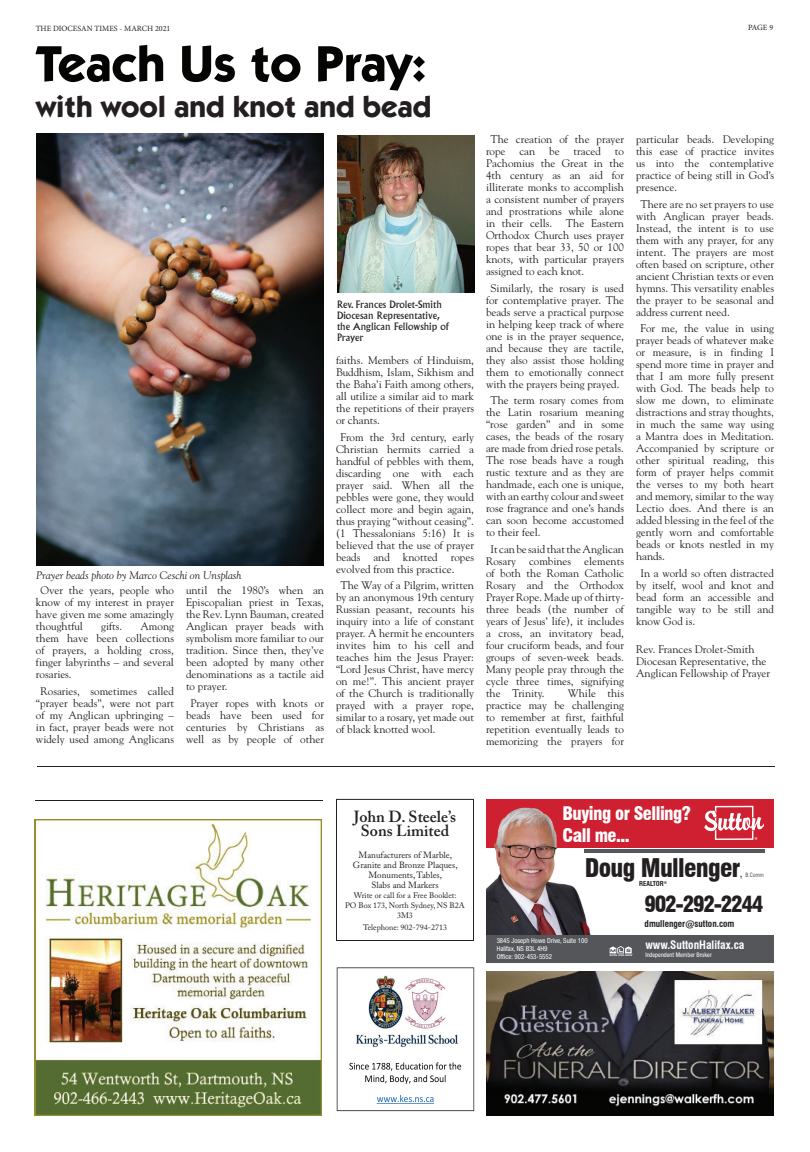
<style>
.page{position:relative;width:810px;height:1152px;background:#fff}
.page>*{position:absolute;margin:0;border:0;box-sizing:border-box;transform-origin:0 0}
.t1{font:700 51px "ITC Kabel Std";color:#040503}
.t2{font:700 30px "ITC Kabel Std";color:#231f20}
.t3{font:900 condensed 25.1px "Swiss 721 BT";letter-spacing:-.03em;color:#231f20}
.t4{font:900 condensed 21.7px "Swiss 721 BT";letter-spacing:-.06em;color:#231f20}
.t5{font:900 condensed 18.3px/21.9px "Swiss 721 BT";letter-spacing:-.03em;color:#fff}
.t6{font:600 16px/14px "Adobe Caslon Pro";color:#231f20;text-align:center}
.t7{font:700 condensed 11.4px "Swiss 721 BT";color:#fff}
.t8{font:11px/12px "Goudy Std";color:#231f20;text-align:justify}
.t9{font:italic 11px "Goudy Std";color:#231f20}
.t10{font:10px/11px "Albertus MT Std";color:#231f20}
.t11{font:700 condensed 9.1px "Swiss 721 BT";color:#231f20}
.t12{font:9px/10px "Adobe Caslon Pro";color:#231f20;text-align:center}
.t13{font:8px/10px "Adobe Caslon Pro";color:#231f20;text-align:center}
.t14{font:8px "Minion Pro";color:#231f20}
.t15{font:condensed 6.9px/7.7px "Helvetica Neue LT Std";color:#fff}
.t16{font:700 condensed 6.7px "Swiss 721 BT";color:#231f20}
.t17{font:condensed 6.3px "Helvetica Neue LT Std";color:#fff}
.s1{font-weight:400;font-size:11.4px}
.s2{font-weight:300;font-size:5.7px}
</style>
<div class="page">
<hr style="left:37px;top:766px;width:738px;height:1px;background:#231f20">
<img style="left:486px;top:971px;width:288px;height:144px">
<div style="left:486px;top:799px;width:288px;height:48px;background:#cf2032"></div>
<hr style="left:584px;top:849px;width:181px;height:3px;background:#54565a">
<img style="left:486px;top:803px;width:105px;height:133px">
<svg style="left:584px;top:849px;width:7px;height:3px"></svg>
<div style="left:486px;top:936px;width:288px;height:27px;background:#54565a"></div>
<svg style="left:610px;top:946px;width:23px;height:10px"></svg>
<svg style="left:704px;top:806px;width:60px;height:34px"></svg>
<img style="left:34px;top:819px;width:288px;height:297px">
<hr style="left:35px;top:800px;width:288px;height:1px;background:#231f20">
<img style="left:336px;top:967px;width:139px;height:145px">
<svg style="left:336px;top:799px;width:138px;height:142px"></svg>
<img style="left:337px;top:135px;width:138px;height:158px">
<img style="left:36px;top:134px;width:288px;height:432px">
<p class="t14" style="left:36px;top:25px;width:136px">THE DIOCESAN TIMES - MARCH 2021</p>
<p class="t14" style="left:748px;top:25px;width:27px">PAGE 9</p>
<h1 class="t1" style="left:36px;top:45px;width:392px">Teach Us to Pray:</h1>
<h2 class="t2" style="left:36px;top:96px;width:397px">with wool and knot and bead</h2>
<p class="t9" style="left:36px;top:569px;width:207px">Prayer beads photo by Marco Ceschi on Unsplash</p>
<p class="t8" style="left:36px;top:585px;width:140px;text-indent:5px">Over the years, people who know of my interest in prayer have given me some amazingly thoughtful</p>
<p class="t8" style="left:101px;top:621px;width:23px">gifts.</p>
<p class="t8" style="left:36px;top:621px;width:140px;text-indent:104px">Among them have been collections of prayers, a holding cross, finger labyrinths – and several rosaries.</p>
<p class="t8" style="left:36px;top:685px;width:140px;text-align:center">Rosaries, sometimes called “prayer beads”, were not part of my Anglican upbringing – in fact, prayer beads were not widely used among Anglicans</p>
<p class="t8" style="left:186px;top:585px;width:140px">until the 1980’s when an Episcopalian priest in Texas, the Rev. Lynn Bauman, created Anglican prayer beads with symbolism more familiar to our tradition. Since then, they’ve been adopted by many other denominations as a tactile aid to prayer.</p>
<p class="t8" style="left:186px;top:697px;width:140px;text-align:center">Prayer ropes with knots or beads have been used for centuries by Christians as well as by people of other</p>
<p class="t10" style="left:337px;top:300px;width:114px">Rev. Frances Drolet-Smith<br>Diocesan Representative, the Anglican Fellowship of<br>Prayer</p>
<p class="t8" style="left:336px;top:355px;width:140px">faiths. Members of Hinduism, Buddhism, Islam, Sikhism and the Baha’i Faith among others, all utilize a similar aid to mark the repetitions of their prayers or chants.</p>
<p class="t8" style="left:336px;top:431px;width:140px;text-indent:5px">From the 3rd century, early Christian hermits carried a handful of pebbles with them, discarding one with each prayer said. When all the pebbles were gone, they would collect more and begin again, thus praying “without ceasing”. (1 Thessalonians 5:16) It is believed that the use of prayer beads and knotted ropes evolved from this practice.</p>
<p class="t8" style="left:336px;top:580px;width:140px;text-indent:5px">The Way of a Pilgrim, written by an anonymous 19th century Russian peasant, recounts his inquiry into a life of constant prayer. A hermit he encounters invites him to his cell and teaches him the Jesus Prayer: “Lord Jesus Christ, have mercy on me!”. This ancient prayer of the Church is traditionally prayed with a prayer rope, similar to a rosary, yet made out of black knotted wool.</p>
<p class="t8" style="left:486px;top:134px;width:140px;text-indent:5px">The creation of the prayer rope</p>
<p class="t8" style="left:519px;top:146px;width:17px">can</p>
<p class="t8" style="left:549px;top:146px;width:12px">be</p>
<p class="t8" style="left:573px;top:146px;width:29px">traced</p>
<p class="t8" style="left:486px;top:146px;width:140px;text-indent:129px">to Pachomius the Great in the 4th century as an aid for illiterate monks to accomplish a consistent number of prayers and prostrations while alone in their cells. The Eastern Orthodox Church uses prayer ropes that bear 33, 50 or 100 knots, with particular prayers assigned to each knot.</p>
<p class="t8" style="left:486px;top:282px;width:140px;text-align:center">Similarly, the rosary is used for contemplative prayer. The beads serve a practical purpose in helping keep track of where one is in the prayer sequence, and because they are tactile, they also assist those holding them to emotionally connect with the prayers being prayed.</p>
<p class="t8" style="left:486px;top:395px;width:140px;text-indent:5px">The term rosary comes from the Latin rosarium meaning “rose garden” and in some cases, the beads of the rosary are made from dried rose petals.<br>The rose beads have a rough rustic texture and as they are handmade, each one is unique, with an earthy colour and sweet rose fragrance and one’s hands can soon become accustomed to their feel.</p>
<p class="t8" style="left:486px;top:543px;width:140px;text-indent:5px">It can be said that the Anglican Rosary combines elements of both the Roman Catholic Rosary and the Orthodox Prayer Rope. Made up of thirty&shy;three beads (the number of years of Jesus’ life), it includes a cross, an invitatory bead, four cruciform beads, and four groups of seven-week beads.<br>Many people pray through the cycle three times, signifying the Trinity.</p>
<p class="t8" style="left:486px;top:687px;width:140px;text-indent:82px">While this practice may be challenging to remember at first, faithful repetition eventually leads to memorizing the prayers for</p>
<p class="t8" style="left:636px;top:134px;width:140px">particular beads. Developing this ease of practice invites us into the contemplative practice of being still in God’s presence.</p>
<p class="t8" style="left:636px;top:198px;width:140px;text-indent:5px">There are no set prayers to use with Anglican prayer beads.<br>Instead, the intent is to use them with any prayer, for any intent. The prayers are most often based on scripture, other ancient Christian texts or even hymns. This versatility enables the prayer to be seasonal and address current need.</p>
<p class="t8" style="left:636px;top:323px;width:140px;text-indent:5px">For me, the value in using prayer beads of whatever make or measure, is in finding I spend more time in prayer and that I am more fully present with God. The beads help to slow me down, to eliminate distractions and stray thoughts, in much the same way using a Mantra does in Meditation.<br>Accompanied by scripture or other spiritual reading, this form of prayer helps commit the verses to my both heart and memory, similar to the way Lectio does. And there is an added blessing in the feel of the gently worn and comfortable beads or knots nestled in my hands.</p>
<p class="t8" style="left:636px;top:567px;width:140px;text-indent:5px">In a world so often distracted by itself, wool and knot and bead form an accessible and tangible way to be still and know God is.</p>
<p class="t8" style="left:636px;top:644px;width:136px;text-align:left">Rev. Frances Drolet-Smith<br>Diocesan Representative, the<br>Anglican Fellowship of Prayer</p>
<h3 class="t6" style="left:354px;top:811px;width:104px">John D. Steele’s<br>Sons Limited</h3>
<p class="t12" style="left:353px;top:851px;width:106px">Manufacturers of Marble,<br>Granite and Bronze Plaques,<br>Monuments, Tables,<br>Slabs and Markers</p>
<p class="t13" style="left:345px;top:891px;width:121px">Write or call for a Free Booklet:<br>PO Box 173, North Sydney, NS B2A<br>3M3</p>
<p class="t13" style="left:363px;top:923px;width:86px">Telephone: 902-794-2713</p>
<h3 class="t5" style="left:562px;top:802px;width:130px">Buying or Selling?<br>Call me...</h3>
<h3 class="t3" style="left:585px;top:853px;width:181px">Doug Mullenger<span class="s1">,</span> <span class="s2">B.Comm</span></h3>
<h3 class="t4" style="left:645px;top:891px;width:120px">902-292-2244</h3>
<p class="t11" style="left:645px;top:918px;width:91px">dmullenger@sutton.com</p>
<p class="t16" style="left:639px;top:880px;width:29px">REALTOR<sup>®</sup></p>
<p class="t15" style="left:497px;top:937px;width:92px">3845 Joseph Howe Drive, Suite 100<br>Halifax, NS B3L 4H9<br>Office: 902-453-5552</p>
<p class="t7" style="left:645px;top:938px;width:100px">www.SuttonHalifax.ca</p>
<p class="t17" style="left:645px;top:951px;width:68px">Independent Member Broker</p>
</div>
